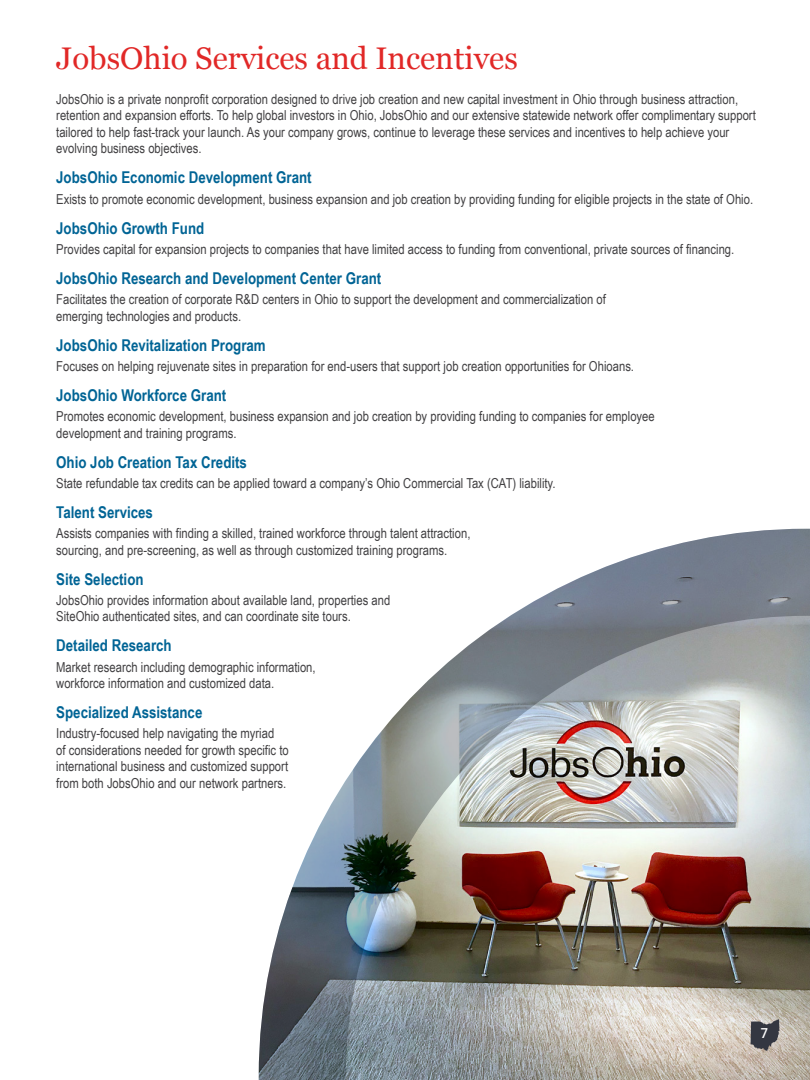
<style>
.page{position:relative;width:810px;height:1080px;background:#fff}
.page>*{position:absolute;margin:0;border:0;box-sizing:border-box;transform-origin:0 0}
.t1{font:31.25px "Georgia";color:#e12827}
.t2{font:700 16.25px "Arial Narrow";color:#006495}
.t3{font:13.75px/16.5px "Arial Narrow";color:#414042}
.t4{font:500 13.75px "Roboto";color:#fff}
</style>
<div class="page">
<img style="left:258px;top:528px;width:552px;height:552px">
<svg style="left:751px;top:1019px;width:28px;height:32px"></svg>
<h1 class="t1" style="left:56px;top:35px;width:463px">JobsOhio Services and Incentives</h1>
<p class="t3" style="left:56px;top:90px;width:701px">JobsOhio is a private nonprofit corporation designed to drive job creation and new capital investment in Ohio through business attraction, retention and expansion efforts. To help global investors in Ohio, JobsOhio and our extensive statewide network offer complimentary support tailored to help fast-track your launch. As your company grows, continue to leverage these services and incentives to help achieve your evolving business objectives.</p>
<p class="t2" style="left:56px;top:165px;width:257px">JobsOhio Economic Development Grant</p>
<p class="t3" style="left:56px;top:190px;width:698px">Exists to promote economic development, business expansion and job creation by providing funding for eligible projects in the state of Ohio.</p>
<p class="t2" style="left:56px;top:215px;width:150px">JobsOhio Growth Fund</p>
<p class="t3" style="left:56px;top:240px;width:680px">Provides capital for expansion projects to companies that have limited access to funding from conventional, private sources of financing.</p>
<p class="t2" style="left:56px;top:266px;width:327px">JobsOhio Research and Development Center Grant</p>
<p class="t3" style="left:56px;top:290px;width:551px">Facilitates the creation of corporate R&amp;D centers in Ohio to support the development and commercialization of emerging technologies and products.</p>
<p class="t2" style="left:56px;top:332px;width:211px">JobsOhio Revitalization Program</p>
<p class="t3" style="left:56px;top:357px;width:579px">Focuses on helping rejuvenate sites in preparation for end-users that support job creation opportunities for Ohioans.</p>
<p class="t2" style="left:56px;top:383px;width:172px">JobsOhio Workforce Grant</p>
<p class="t3" style="left:56px;top:407px;width:600px">Promotes economic development, business expansion and job creation by providing funding to companies for employee development and training programs.</p>
<p class="t2" style="left:56px;top:449px;width:192px">Ohio Job Creation Tax Credits</p>
<p class="t3" style="left:56px;top:474px;width:501px">State refundable tax credits can be applied toward a company’s Ohio Commercial Tax (CAT) liability.</p>
<p class="t2" style="left:56px;top:500px;width:98px">Talent Services</p>
<p class="t3" style="left:56px;top:524px;width:416px">Assists companies with finding a skilled, trained workforce through talent attraction, sourcing, and pre-screening, as well as through customized training programs.</p>
<p class="t2" style="left:56px;top:566px;width:89px">Site Selection</p>
<p class="t3" style="left:56px;top:591px;width:336px">JobsOhio provides information about available land, properties and<br>SiteOhio authenticated sites, and can coordinate site tours.</p>
<p class="t2" style="left:56px;top:633px;width:117px">Detailed Research</p>
<p class="t3" style="left:56px;top:658px;width:261px">Market research including demographic information, workforce information and customized data.</p>
<p class="t2" style="left:56px;top:700px;width:148px">Specialized Assistance</p>
<p class="t3" style="left:56px;top:725px;width:234px">Industry-focused help navigating the myriad<br>of considerations needed for growth specific to international business and customized support from both JobsOhio and our network partners.</p>
<p class="t4" style="left:761px;top:1024px;width:9px">7</p>
</div>
